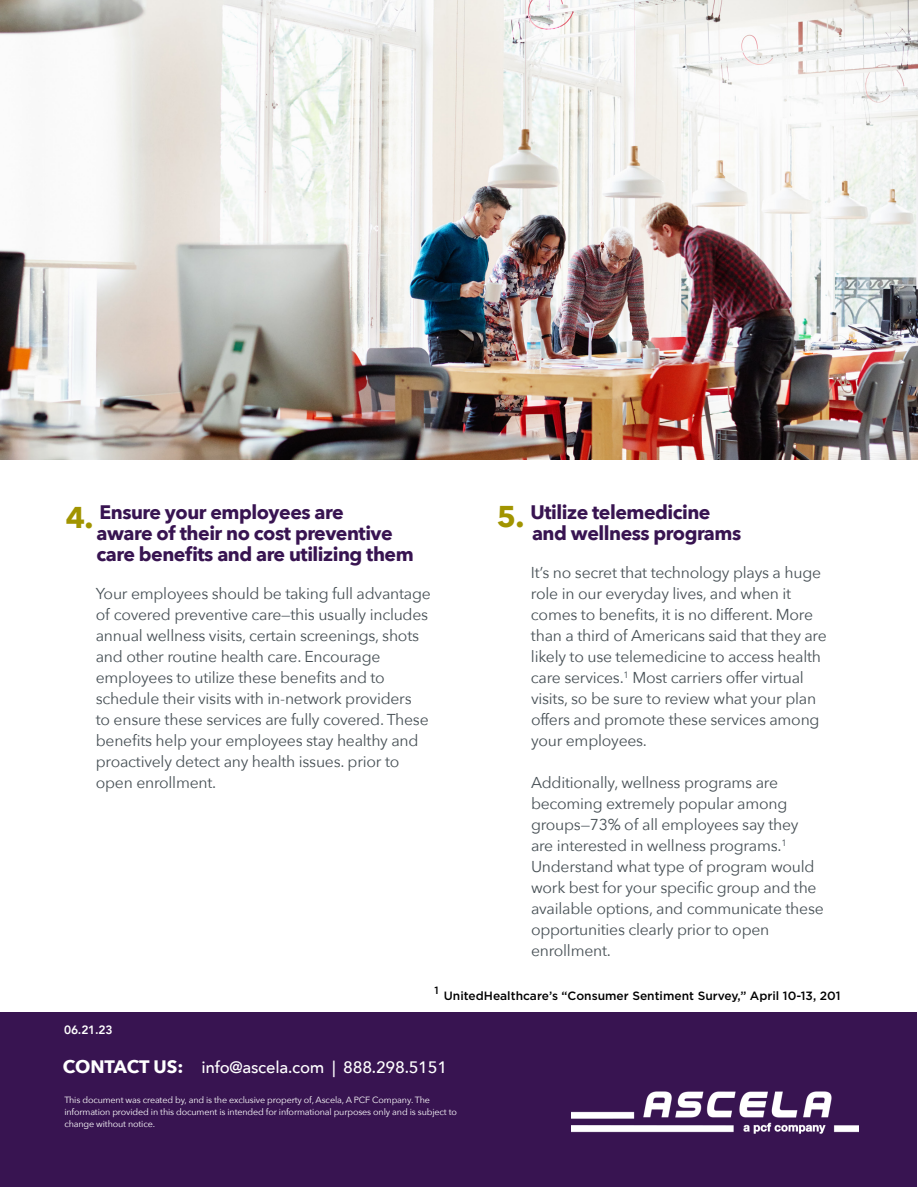
<style>
.page{position:relative;width:918px;height:1188px;background:#fff}
.page>*{position:absolute;margin:0;border:0;box-sizing:border-box;transform-origin:0 0}
.t1{font:700 19.5px "Avenir Next";letter-spacing:-.025em;color:#381451}
.t2{font:500 16.5px "Avenir Next";letter-spacing:-.015em;color:#fff}
.t3{font:15.75px/21px "Avenir Next";letter-spacing:-.015em;color:#475055}
.t4{font:500 12px "Gotham";color:#000}
.t5{font:800 12px "Avenir";color:#fff}
.t6{font:500 10.5px "Gotham";color:#000}
.t7{font:9px/12px "Avenir Next";letter-spacing:-.015em;color:#fff}
.s1{font-size:30px;color:#a19400}
.s2{font-weight:700;font-size:18px}
</style>
<div class="page">
<div style="left:1px;top:1012px;width:916px;height:175px;background:#381451"></div>
<img style="left:0;top:0;width:918px;height:460px">
<img style="left:572px;top:1092px;width:286px;height:42px">
<p class="t1" style="left:66px;top:496px;width:279px"><span class="s1">4.</span> Ensure your employees are</p>
<p class="t1" style="left:97px;top:517px;width:298px">aware of their no cost preventive</p>
<p class="t1" style="left:97px;top:538px;width:319px">care benefits and are utilizing them</p>
<p class="t3" style="left:96px;top:583px;width:336px">Your employees should be taking full advantage of covered preventive care—this usually includes annual wellness visits, certain screenings, shots and other routine health care. Encourage</p>
<p class="t3" style="left:96px;top:667px;width:334px">employees to utilize these benefits and to schedule their visits with in-network providers to ensure these services are fully covered. These benefits help your employees stay healthy and proactively detect any health issues. prior to open enrollment.</p>
<p class="t1" style="left:497px;top:496px;width:215px"><span class="s1">5.</span> Utilize telemedicine</p>
<p class="t1" style="left:532px;top:517px;width:211px">and wellness programs</p>
<p class="t3" style="left:531px;top:562px;width:297px">It’s no secret that technology plays a huge role in our everyday lives, and when it comes to benefits, it is no different. More than a third of Americans said that they are likely to use telemedicine to access health care services.<sup>1</sup> Most carriers offer virtual visits, so be sure to review what your plan offers and promote these services among your employees.</p>
<p class="t3" style="left:531px;top:772px;width:249px">Additionally, wellness programs are</p>
<p class="t3" style="left:531px;top:793px;width:269px">becoming extremely popular among groups—73% of all employees say they</p>
<p class="t3" style="left:531px;top:835px;width:294px">are interested in wellness programs.<sup>1<br></sup>Understand what type of program would work best for your specific group and the available options, and communicate these opportunities clearly prior to open</p>
<p class="t3" style="left:531px;top:940px;width:81px">enrollment.</p>
<p class="t6" style="left:434px;top:983px;width:6px">1</p>
<p class="t4" style="left:444px;top:988px;width:398px">UnitedHealthcare’s “Consumer Sentiment Survey,” April 10-13, 201</p>
<p class="t5" style="left:64px;top:1020px;width:50px">06.21.23</p>
<p class="t2" style="left:63px;top:1053px;width:386px"><span class="s2">CONTACT US:</span> info@ascela.com | 888.298.5151</p>
<p class="t7" style="left:64px;top:1094px;width:394px">This document was created by, and is the exclusive property of, Ascela, A PCF Company. The information provided in this document is intended for informational purposes only and is subject to change without notice.</p>
</div>
